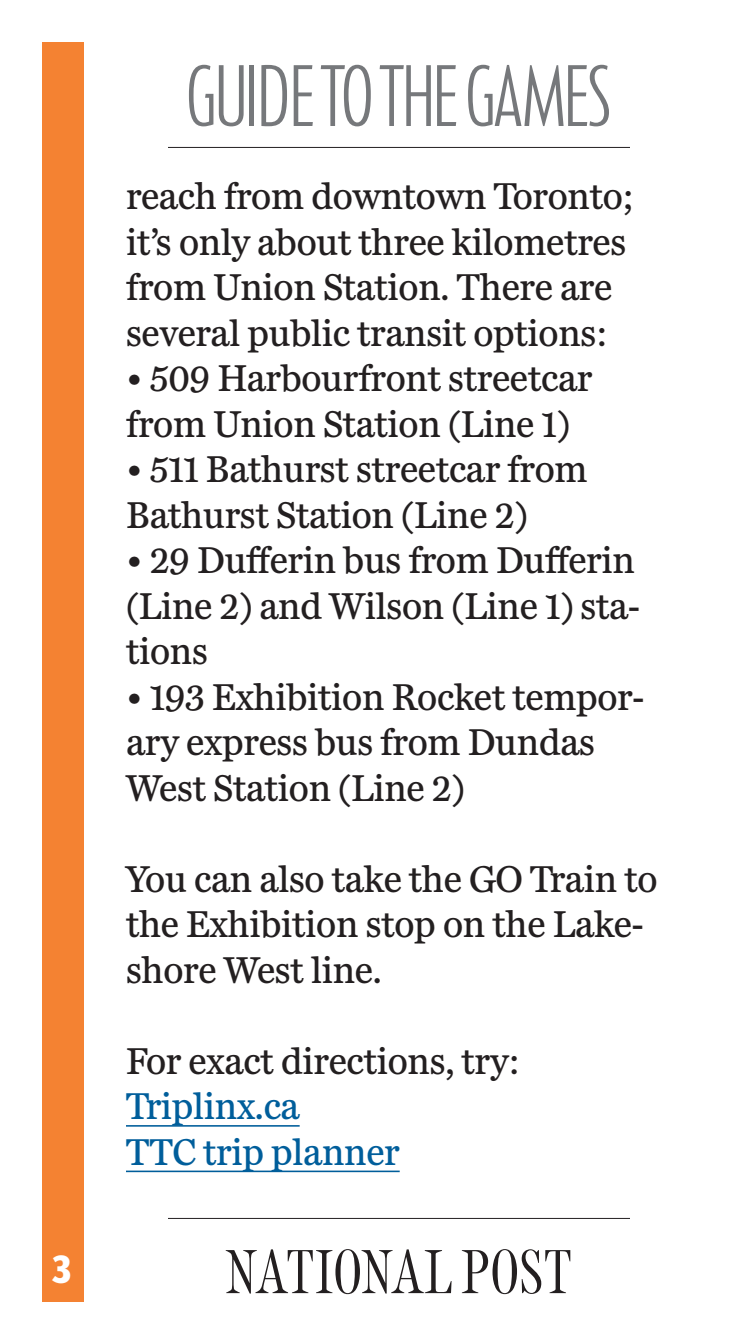
<style>
.page{position:relative;width:756px;height:1344px;background:#fff}
.page>*{position:absolute;margin:0;border:0;box-sizing:border-box;transform-origin:0 0}
.t1{font:200 84px "Post Sans";letter-spacing:-.005em;color:#76787b}
.t2{font:63px "Post Serif Regluar";letter-spacing:-.005em;color:#231f20}
.PANAM_Body{font:38.5px/45.5px "Miller Daily Three";letter-spacing:-.01em;color:#231f20}
.PANAM_Body-2{font:38.5px "Miller Daily Three";letter-spacing:-.01em;color:#005e9b}
.t3{font:700 condensed 36.75px "Poynter Agate Two";color:#fff}
</style>
<div class="page">
<div style="left:42px;top:42px;width:42px;height:1260px;background:#f48232"></div>
<hr style="left:168px;top:147px;width:462px;height:1px;background:#231f20">
<hr style="left:168px;top:1218px;width:462px;height:1px;background:#231f20">
<hr style="left:126px;top:1125px;width:174px;height:2px;background:#005e9b">
<hr style="left:126px;top:1171px;width:274px;height:1px;background:#005e9b">
<h1 class="t1" style="left:187px;top:54px;width:425px">GUIDE TO THE GAMES</h1>
<p class="PANAM_Body" style="left:126px;top:173px;width:510px">reach from downtown Toronto; it’s only about three kilometres from Union Station. There are several public transit options:</p>
<p class="PANAM_Body" style="left:126px;top:355px;width:468px">• 509 Harbourfront streetcar from Union Station (Line 1)</p>
<p class="PANAM_Body" style="left:126px;top:446px;width:463px">• 511 Bathurst streetcar from<br>Bathurst Station (Line 2)</p>
<p class="PANAM_Body" style="left:126px;top:537px;width:515px">• 29 Dufferin bus from Dufferin (Line 2) and Wilson (Line 1) sta&shy;tions</p>
<p class="PANAM_Body" style="left:126px;top:673px;width:520px">• 193 Exhibition Rocket tempor&shy;ary express bus from Dundas<br>West Station (Line 2)</p>
<p class="PANAM_Body" style="left:126px;top:855px;width:533px">You can also take the GO Train to the Exhibition stop on the Lake&shy;shore West line.</p>
<p class="PANAM_Body" style="left:126px;top:1037px;width:396px">For exact directions, try:</p>
<p class="PANAM_Body-2" style="left:126px;top:1085px;width:175px">Triplinx.ca</p>
<p class="PANAM_Body-2" style="left:126px;top:1131px;width:275px">TTC trip planner</p>
<p class="t3" style="left:52px;top:1247px;width:21px">3</p>
<h2 class="t2" style="left:226px;top:1235px;width:348px">NATIONAL POST</h2>
</div>
